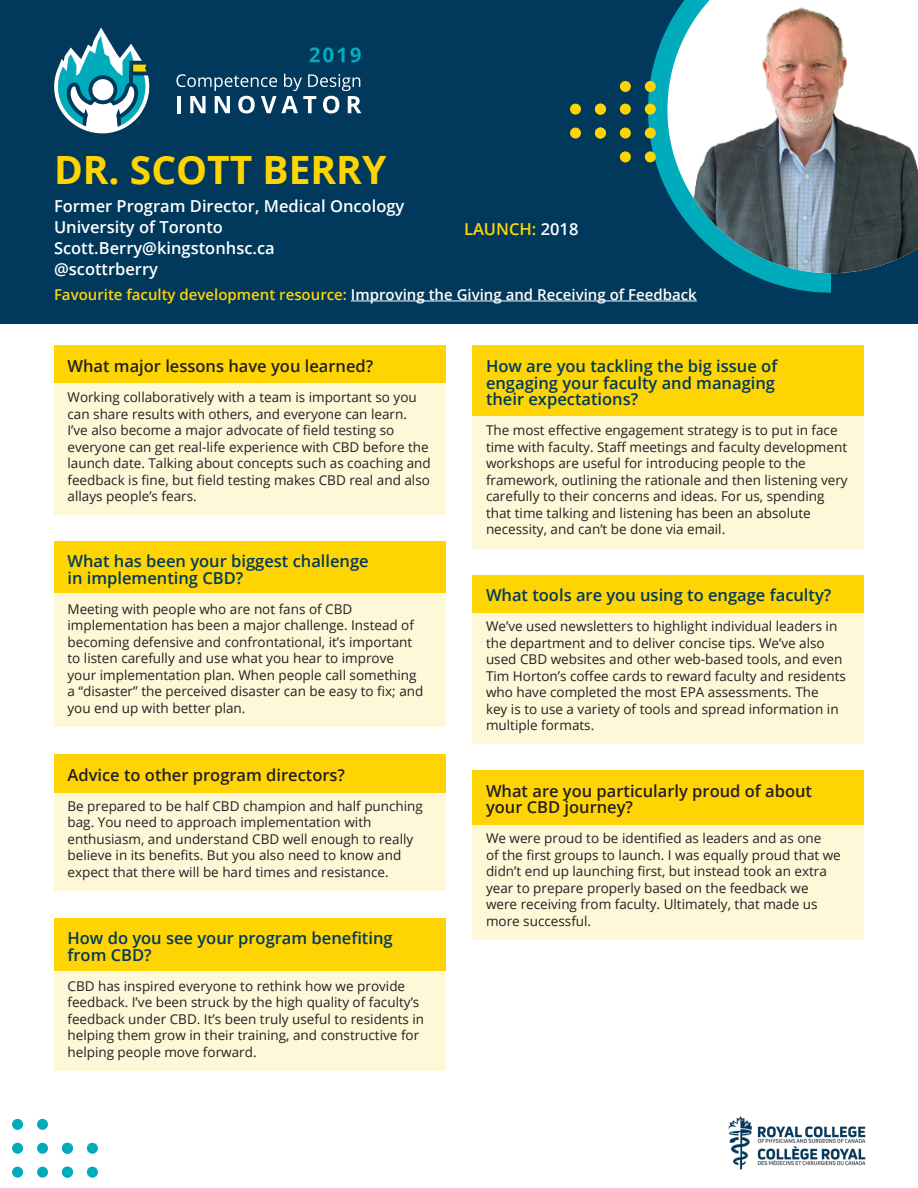
<style>
.page{position:relative;width:918px;height:1188px;background:#fff}
.page>*{position:absolute;margin:0;border:0;box-sizing:border-box;transform-origin:0 0}
.Name{font:700 39px "Open Sans";color:#fed503}
.Question2{font:600 16.5px/16.5px "Open Sans";color:#00395c}
.Intro_Text{font:600 16.5px/21px "Open Sans";color:#fff}
.body{font:600 16.5px/16.5px "Open Sans";color:#00395c}
.body-2{font:600 16.5px "Open Sans";color:#231f20}
.Question2-2{font:600 16.5px/16.5px "Open Sans";color:#231f20}
.t1{font:600 16.5px "Open Sans";color:#ffd700}
.Fav_Tool{font:600 15px "Open Sans";color:#fff}
.body-3{font:13.5px/16.5px "Open Sans";color:#231f20}
.s1{color:#fff}
.s2{color:#fed503}
.s3{font-style:inherit}
</style>
<div class="page">
<img style="left:728px;top:1116px;width:138px;height:54px">
<div style="left:37px;top:1167px;width:11px;height:11px;background:#00acbc;border-radius:50%"></div>
<div style="left:12px;top:1167px;width:11px;height:11px;background:#00acbc;border-radius:50%"></div>
<div style="left:37px;top:1143px;width:11px;height:11px;background:#00acbc;border-radius:50%"></div>
<div style="left:87px;top:1167px;width:11px;height:11px;background:#00acbc;border-radius:50%"></div>
<div style="left:62px;top:1167px;width:11px;height:11px;background:#00acbc;border-radius:50%"></div>
<div style="left:87px;top:1143px;width:11px;height:11px;background:#00acbc;border-radius:50%"></div>
<div style="left:62px;top:1143px;width:11px;height:11px;background:#00acbc;border-radius:50%"></div>
<div style="left:12px;top:1143px;width:11px;height:11px;background:#00acbc;border-radius:50%"></div>
<div style="left:37px;top:1119px;width:11px;height:11px;background:#00acbc;border-radius:50%"></div>
<div style="left:12px;top:1119px;width:11px;height:11px;background:#00acbc;border-radius:50%"></div>
<div style="left:0;top:0;width:918px;height:324px;background:#00395c"></div>
<svg style="left:648px;top:28px;width:183px;height:265px"></svg>
<svg style="left:176px;top:74px;width:185px;height:39px"></svg>
<svg style="left:310px;top:47px;width:51px;height:15px"></svg>
<svg style="left:54px;top:28px;width:96px;height:105px"></svg>
<div style="left:620px;top:104px;width:11px;height:11px;background:#fed503;border-radius:50%"></div>
<div style="left:645px;top:104px;width:11px;height:11px;background:#fed503;border-radius:50%"></div>
<div style="left:620px;top:81px;width:11px;height:11px;background:#fed503;border-radius:50%"></div>
<div style="left:645px;top:81px;width:11px;height:11px;background:#fed503;border-radius:50%"></div>
<div style="left:620px;top:128px;width:11px;height:11px;background:#fed503;border-radius:50%"></div>
<div style="left:570px;top:104px;width:11px;height:11px;background:#fed503;border-radius:50%"></div>
<div style="left:595px;top:104px;width:11px;height:11px;background:#fed503;border-radius:50%"></div>
<div style="left:570px;top:128px;width:11px;height:11px;background:#fed503;border-radius:50%"></div>
<div style="left:595px;top:128px;width:11px;height:11px;background:#fed503;border-radius:50%"></div>
<div style="left:645px;top:128px;width:11px;height:11px;background:#fed503;border-radius:50%"></div>
<div style="left:620px;top:151px;width:11px;height:11px;background:#fed503;border-radius:50%"></div>
<div style="left:645px;top:151px;width:11px;height:11px;background:#fed503;border-radius:50%"></div>
<svg style="left:667px;top:8px;width:12px;height:265px"></svg>
<img style="left:679px;top:0;width:239px;height:273px">
<div style="left:54px;top:379px;width:392px;height:136px;background:#fef8d9"></div>
<div style="left:54px;top:777px;width:392px;height:114px;background:#fef8d9"></div>
<div style="left:472px;top:790px;width:392px;height:150px;background:#fef8d9"></div>
<div style="left:472px;top:580px;width:392px;height:163px;background:#fef8d9"></div>
<div style="left:472px;top:383px;width:392px;height:166px;background:#fef8d9"></div>
<div style="left:54px;top:580px;width:392px;height:147px;background:#fef8d9"></div>
<div style="left:54px;top:955px;width:392px;height:115px;background:#fef8d9"></div>
<div style="left:54px;top:346px;width:392px;height:37px;background:#fed503"></div>
<div style="left:54px;top:754px;width:392px;height:38px;background:#fed503"></div>
<div style="left:472px;top:770px;width:392px;height:55px;background:#fed503"></div>
<div style="left:472px;top:575px;width:392px;height:38px;background:#fed503"></div>
<div style="left:54px;top:541px;width:392px;height:52px;background:#fed503"></div>
<div style="left:54px;top:918px;width:392px;height:52px;background:#fed503"></div>
<div style="left:472px;top:346px;width:392px;height:70px;background:#fed503"></div>
<hr style="left:351px;top:301px;width:346px;height:1px;background:#fff">
<p class="Name" style="left:54px;top:143px;width:334px">DR. SCOTT BERRY</p>
<p class="Intro_Text" style="left:54px;top:195px;width:352px">Former Program Director, Medical Oncology<br>University of Toronto<br>Scott.Berry@kingstonhsc.ca<br>@scottrberry</p>
<p class="t1" style="left:464px;top:217px;width:116px">LAUNCH: <span class="s1">2018</span></p>
<p class="Fav_Tool" style="left:54px;top:284px;width:644px"><span class="s2">Favourite faculty development resource:</span> Improving the Giving and Receiving of Feedback</p>
<p class="body-2" style="left:68px;top:355px;width:307px">What major lessons have you learned?</p>
<p class="body-3" style="left:68px;top:389px;width:365px">Working collaboratively with a team is important so you can share results with others, and everyone can learn.<br>I’ve also become a major advocate of field testing so everyone can get real-life experience with CBD before the launch date. Talking about concepts such as coaching and feedback is fine, but field testing makes CBD real and also allays people’s fears.</p>
<p class="body" style="left:68px;top:553px;width:303px">What has been your biggest challenge in implementing CBD?</p>
<p class="body-3" style="left:68px;top:600px;width:357px">Meeting with people who are not fans of CBD implementation has been a major challenge. Instead of becoming defensive and confrontational, it’s important to listen carefully and use what you hear to improve your implementation plan. When people call something a “disaster” the perceived disaster can be easy to fix; and you end up with better plan.</p>
<p class="body-2" style="left:68px;top:764px;width:279px">Advice to other program directors?</p>
<p class="body-3" style="left:68px;top:797px;width:357px">Be prepared to be half CBD champion and half punching bag. You need to approach implementation with enthusiasm, and understand CBD well enough to really believe in its benefits. But you also need to know and expect that there will be hard times and resistance.</p>
<p class="body" style="left:68px;top:930px;width:327px">How do you see your program <span class="s3">benefiting </span>from CBD?</p>
<p class="body-3" style="left:68px;top:977px;width:358px">CBD has inspired everyone to rethink how we provide feedback. I’ve been struck by the high quality of faculty’s feedback under CBD. It’s been truly useful to residents in helping them grow in their training, and constructive for helping people move forward.</p>
<p class="Question2" style="left:486px;top:358px;width:293px">How are you tackling the big issue of engaging your faculty and managing their expectations?</p>
<p class="body-3" style="left:486px;top:422px;width:363px">The most effective engagement strategy is to put in face time with faculty. Staff meetings and faculty development workshops are useful for introducing people to the framework, outlining the rationale and then listening very carefully to their concerns and ideas. For us, spending that time talking and listening has been an absolute necessity, and can’t be done via email.</p>
<p class="Question2" style="left:486px;top:587px;width:347px">What tools are you using to engage faculty?</p>
<p class="body-3" style="left:486px;top:618px;width:362px">We’ve used newsletters to highlight individual leaders in the department and to deliver concise tips. We’ve also used CBD websites and other web-based tools, and even Tim Horton’s coffee cards to reward faculty and residents who have completed the most EPA assessments. The<br>key is to use a variety of tools and spread information in multiple formats.</p>
<p class="Question2-2" style="left:486px;top:782px;width:328px">What are you particularly proud of about your CBD journey?</p>
<p class="body-3" style="left:486px;top:830px;width:356px">We were proud to be identified as leaders and as one<br>of the first groups to launch. I was equally proud that we didn’t end up launching first, but instead took an extra year to prepare properly based on the feedback we were receiving from faculty. Ultimately, that made us more successful.</p>
</div>
